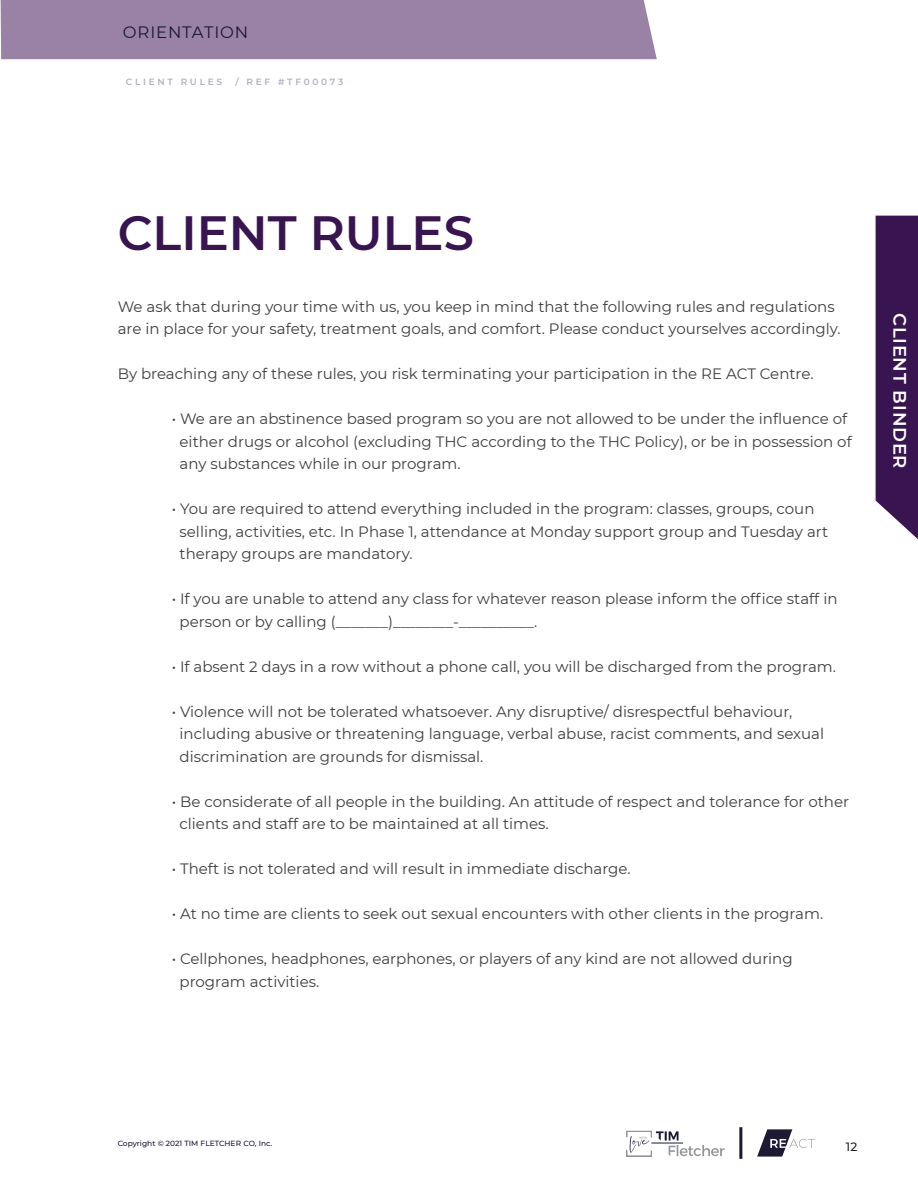
<style>
.page{position:relative;width:918px;height:1188px;background:#fff}
.page>*{position:absolute;margin:0;border:0;box-sizing:border-box;transform-origin:0 0}
.t1{font:600 48px "Montserrat";color:#381451}
.t2{font:600 18px "Montserrat";letter-spacing:.04em;color:#fff}
.t3{font:16.5px "Montserrat";letter-spacing:.05em;color:#191933}
.t4{font:15px/22.5px "Montserrat";color:#3e3e3f}
.t5{font:500 12px "Montserrat";color:#231f20}
.t6{font:600 9px "Montserrat";letter-spacing:.3em;color:#b2afc4}
.t7{font:500 7.5px "Montserrat";color:#191933}
</style>
<div class="page">
<div style="left:1px;top:0;width:656px;height:59px;background:#9a82a4"></div>
<div style="left:876px;top:216px;width:42px;height:323px;background:#381451"></div>
<svg style="left:626px;top:1131px;width:99px;height:26px"></svg>
<hr style="left:739px;top:1127px;width:3px;height:32px;background:#191933">
<svg style="left:757px;top:1129px;width:58px;height:28px"></svg>
<p class="t3" style="left:123px;top:20px;width:127px">ORIENTATION</p>
<p class="t6" style="left:126px;top:76px;width:98px">CLIENT RULES</p>
<p class="t6" style="left:235px;top:76px;width:109px">/ REF #TF00073</p>
<p class="t1" style="left:118px;top:199px;width:358px">CLIENT RULES</p>
<p class="t4" style="left:118px;top:294px;width:725px">We ask that during your time with us, you keep in mind that the following rules and regulations are in place for your safety, treatment goals, and comfort. Please conduct yourselves accordingly.</p>
<p class="t4" style="left:118px;top:362px;width:697px">By breaching any of these rules, you risk terminating your participation in the RE ACT Centre.</p>
<p class="t4" style="left:180px;top:407px;width:674px;text-indent:-8px">• We are an abstinence based program so you are not allowed to be under the influence of either drugs or alcohol (excluding THC according to the THC Policy), or be in possession of any substances while in our program.</p>
<p class="t4" style="left:180px;top:497px;width:650px;text-indent:-8px">• You are required to attend everything included in the program: classes, groups, coun selling, activities, etc. In Phase 1, attendance at Monday support group and Tuesday art therapy groups are mandatory.</p>
<p class="t4" style="left:180px;top:587px;width:659px;text-indent:-8px">• If you are unable to attend any class for whatever reason please inform the office staff in person or by calling (_______)________-__________.</p>
<p class="t4" style="left:172px;top:654px;width:666px">• If absent 2 days in a row without a phone call, you will be discharged from the program.</p>
<p class="t4" style="left:172px;top:699px;width:622px">• Violence will not be tolerated whatsoever. Any disruptive/ disrespectful behaviour,</p>
<p class="t4" style="left:180px;top:722px;width:646px">including abusive or threatening language, verbal abuse, racist comments, and sexual</p>
<p class="t4" style="left:180px;top:744px;width:305px">discrimination are grounds for dismissal.</p>
<p class="t4" style="left:180px;top:789px;width:671px;text-indent:-8px">• Be considerate of all people in the building. An attitude of respect and tolerance for other clients and staff are to be maintained at all times.</p>
<p class="t4" style="left:172px;top:857px;width:461px">• Theft is not tolerated and will result in immediate discharge.</p>
<p class="t4" style="left:172px;top:902px;width:653px">• At no time are clients to seek out sexual encounters with other clients in the program.</p>
<p class="t4" style="left:172px;top:947px;width:623px">• Cellphones, headphones, earphones, or players of any kind are not allowed during</p>
<p class="t4" style="left:180px;top:969px;width:141px">program activities.</p>
<p class="t2" style="left:913px;top:313px;width:157px;rotate:90deg">CLIENT BINDER</p>
<p class="t7" style="left:118px;top:1139px;width:156px">Copyright © 2021 TIM FLETCHER CO, Inc.</p>
<p class="t5" style="left:846px;top:1138px;width:13px">12</p>
</div>
